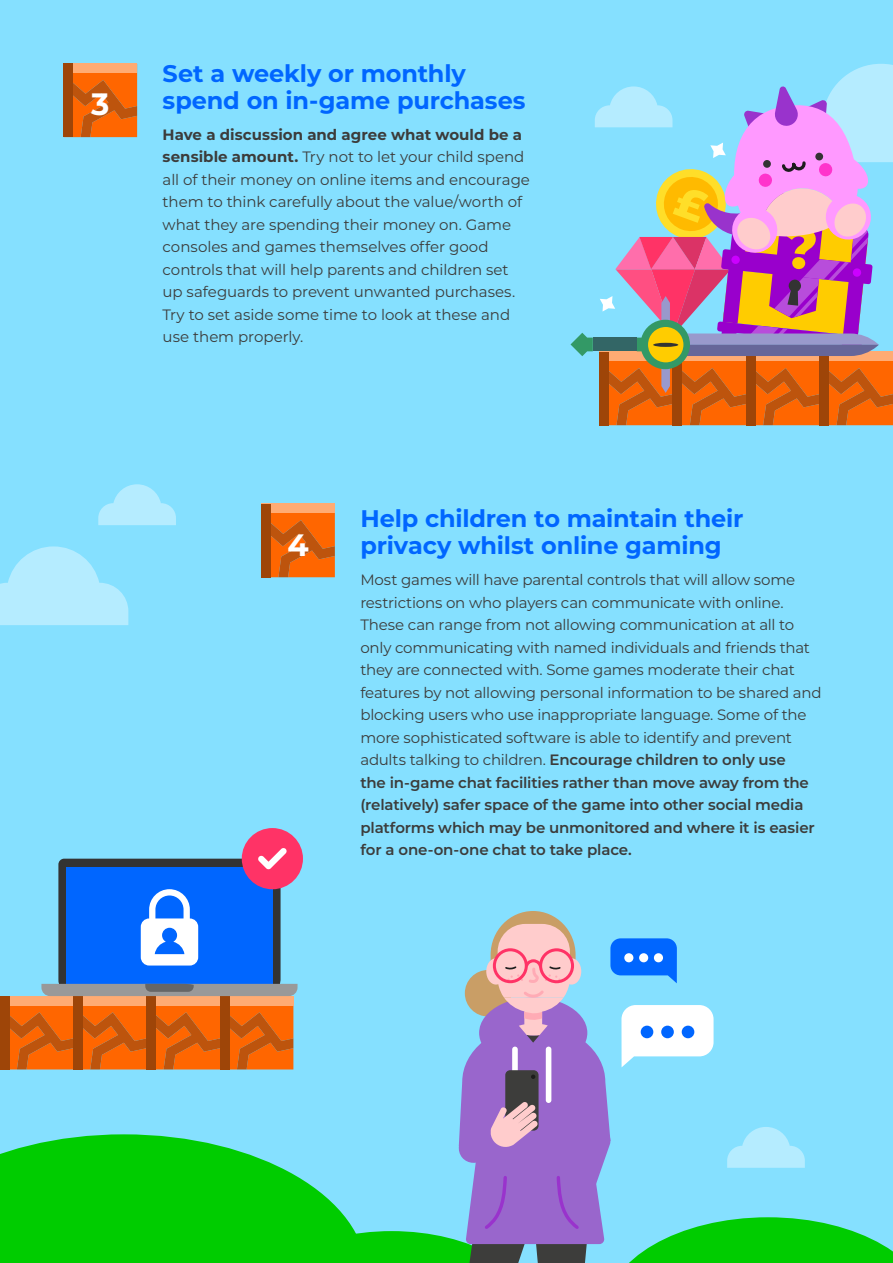
<style>
.page{position:relative;width:893px;height:1263px;background:#85e0ff}
.page>*{position:absolute;margin:0;border:0;box-sizing:border-box;transform-origin:0 0}
.t1{font:700 30.9px "Montserrat";color:#fff}
.t2{font:700 24px/27px "Montserrat";letter-spacing:-.01em;color:#06f}
.t3{font:15px/22.5px "Montserrat";letter-spacing:-.01em;color:#3c3c3b}
.s1{font-weight:700}
.s2{font-weight:600}
</style>
<div class="page">
<svg style="left:73px;top:73px;width:64px;height:64px;background:#e96106"></svg>
<div style="left:64px;top:64px;width:73px;height:9px;background:#ffab73"></div>
<div style="left:64px;top:64px;width:9px;height:73px;background:#9e4508"></div>
<svg style="left:271px;top:513px;width:64px;height:64px;background:#e96106"></svg>
<div style="left:261px;top:504px;width:74px;height:9px;background:#ffab73"></div>
<div style="left:261px;top:504px;width:10px;height:73px;background:#9e4508"></div>
<svg style="left:0;top:546px;width:128px;height:79px"></svg>
<svg style="left:570px;top:64px;width:323px;height:361px"></svg>
<svg style="left:98px;top:484px;width:78px;height:41px"></svg>
<div style="left:242px;top:828px;width:61px;height:61px;background:#f36;border-radius:50%"></div>
<svg style="left:0;top:848px;width:893px;height:415px"></svg>
<div style="left:654px;top:953px;width:9px;height:9px;background:#fff;border-radius:50%"></div>
<div style="left:639px;top:953px;width:9px;height:9px;background:#fff;border-radius:50%"></div>
<div style="left:624px;top:953px;width:9px;height:9px;background:#fff;border-radius:50%"></div>
<h1 class="t1" style="left:91px;top:82px;width:20px">3</h1>
<h2 class="t2" style="left:163px;top:58px;width:364px">Set a weekly or monthly spend on in-game purchases</h2>
<p class="t3" style="left:163px;top:123px;width:369px"><span class="s1">Have a discussion and agree what would be a sensible amount.</span> Try not to let your child spend all of their money on online items and encourage them to think carefully about the value/worth of what they are spending their money on. Game consoles and games themselves offer good controls that will help parents and children set up safeguards to prevent unwanted purchases.<br>Try to set aside some time to look at these and use them properly.</p>
<h1 class="t1" style="left:288px;top:522px;width:23px">4</h1>
<h2 class="t2" style="left:360px;top:504px;width:384px">Help children to maintain their privacy whilst online gaming</h2>
<p class="t3" style="left:360px;top:568px;width:463px">Most games will have parental controls that will allow some restrictions on who players can communicate with online.<br>These can range from not allowing communication at all to only communicating with named individuals and friends that they are connected with. Some games moderate their chat features by not allowing personal information to be shared and blocking users who use inappropriate language. Some of the more sophisticated software is able to identify and prevent adults talking to children. <span class="s2">Encourage children to only use<br>the in-game chat facilities rather than move away from the (relatively) safer space of the game into other social media platforms which may be unmonitored and where it is easier for a one-on-one chat to take place.</span></p>
</div>
